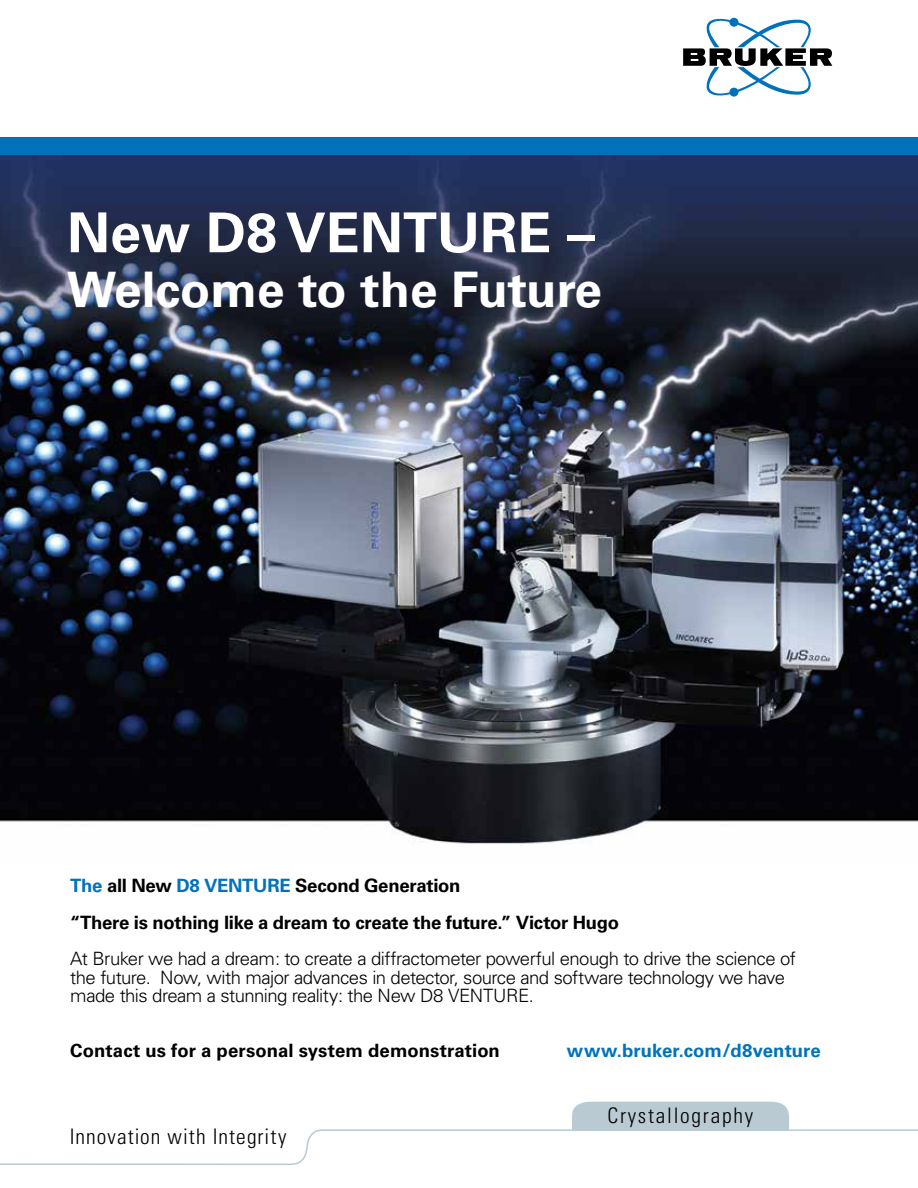
<style>
.page{position:relative;width:918px;height:1188px;background:#fff}
.page>*{position:absolute;margin:0;border:0;box-sizing:border-box;transform-origin:0 0}
.t1{font:700 55.05px "Univers";color:#fff}
.t2{font:700 48.9px "Univers";color:#fff}
.t3{font:300 condensed 21.45px "Univers LT Std";letter-spacing:.055em;color:#000}
.t4{font:300 condensed 21.45px "Univers LT Std";letter-spacing:.08em;color:#000}
.t5{font:300 18.3px/18.3px "Univers";letter-spacing:-.03em;color:#000}
.t6{font:700 18.3px/36.8px "Univers";letter-spacing:-.015em;color:#000}
.t7{font:700 18.3px "Univers";letter-spacing:.005em;color:#000}
.t8{font:700 18.3px "Univers";letter-spacing:.005em;color:#0072bc}
.s1{color:#0072bc}
</style>
<div class="page">
<img style="left:0;top:155px;width:918px;height:689px">
<svg style="left:0;top:1102px;width:918px;height:63px"></svg>
<div style="left:0;top:137px;width:918px;height:18px;background:#0072bc"></div>
<svg style="left:683px;top:18px;width:149px;height:79px"></svg>
<h1 class="t1" style="left:67px;top:201px;width:529px">New D8 VENTURE –</h1>
<h2 class="t2" style="left:67px;top:261px;width:537px">Welcome to the Future</h2>
<p class="t6" style="left:70px;top:867px;width:550px"><span class="s1">The</span> all New <span class="s1">D8 VENTURE</span> Second Generation<br>“There is nothing like a dream to create the future.” Victor Hugo</p>
<p class="t5" style="left:70px;top:950px;width:727px">At Bruker we had a dream: to create a diffractometer powerful enough to drive the science of the future. Now, with major advances in detector, source and software technology we have made this dream a stunning reality: the New D8 VENTURE.</p>
<p class="t7" style="left:70px;top:1040px;width:431px">Contact us for a personal system demonstration</p>
<p class="t8" style="left:567px;top:1040px;width:256px">www.bruker.com/d8venture</p>
<p class="t3" style="left:70px;top:1124px;width:218px">Innovation with Integrity</p>
<p class="t4" style="left:608px;top:1102px;width:147px">Crystallography</p>
</div>
